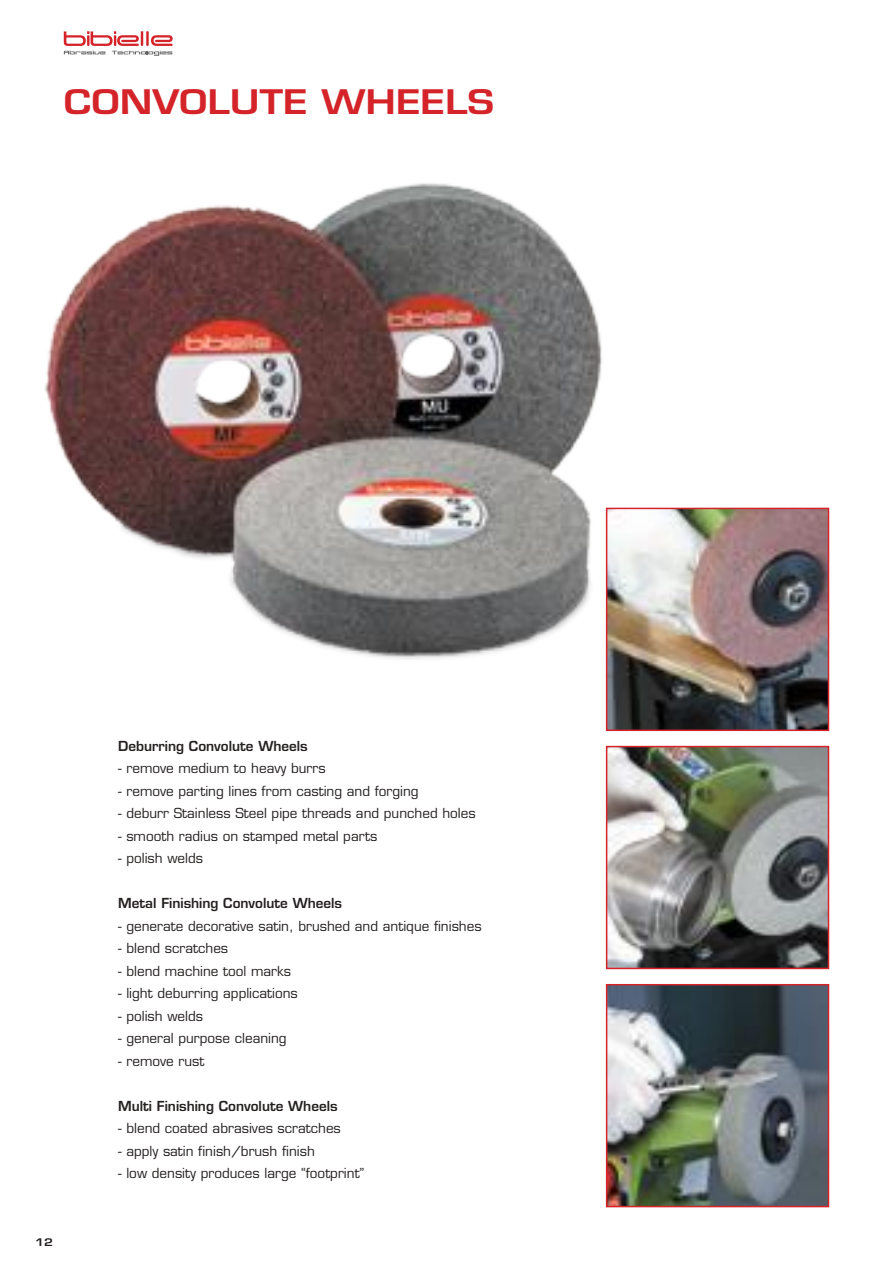
<style>
.page{position:relative;width:893px;height:1263px;background:#fff}
.page>*{position:absolute;margin:0;border:0;box-sizing:border-box;transform-origin:0 0}
.t1{font:600 33px "Eurostile";color:#d42429;scale:1.2 1}
.t2{font:13.5px "Eurostile";color:#241f1f}
.t3{font:600 13.5px "Eurostile";color:#241f1f}
.t4{font:600 10.2px "Eurostile";color:#241f1f;scale:1.25 1}
</style>
<div class="page">
<svg style="left:64px;top:31px;width:109px;height:25px"></svg>
<img style="left:45px;top:183px;width:609px;height:513px">
<img style="left:609px;top:987px;width:217px;height:217px">
<div style="left:606px;top:984px;width:223px;height:223px;border:2px solid #d42429"></div>
<img style="left:609px;top:749px;width:217px;height:217px">
<div style="left:606px;top:746px;width:223px;height:223px;border:2px solid #d42429"></div>
<img style="left:609px;top:511px;width:217px;height:217px">
<div style="left:606px;top:508px;width:223px;height:223px;border:2px solid #d42429"></div>
<h1 class="t1" style="left:64px;top:81px;width:360px">CONVOLUTE WHEELS</h1>
<p class="t4" style="left:35px;top:1235px;width:16px">12</p>
<p class="t3" style="left:118px;top:737px;width:191px">Deburring Convolute Wheels</p>
<p class="t2" style="left:118px;top:760px;width:209px">- remove medium to heavy burrs</p>
<p class="t2" style="left:118px;top:782px;width:302px">- remove parting lines from casting and forging</p>
<p class="t2" style="left:118px;top:805px;width:359px">- deburr Stainless Steel pipe threads and punched holes</p>
<p class="t2" style="left:118px;top:827px;width:261px">- smooth radius on stamped metal parts</p>
<p class="t2" style="left:118px;top:850px;width:86px">- polish welds</p>
<p class="t3" style="left:118px;top:895px;width:225px">Metal Finishing Convolute Wheels</p>
<p class="t2" style="left:118px;top:917px;width:365px">- generate decorative satin, brushed and antique finishes</p>
<p class="t2" style="left:118px;top:940px;width:111px">- blend scratches</p>
<p class="t2" style="left:118px;top:962px;width:174px">- blend machine tool marks</p>
<p class="t2" style="left:118px;top:985px;width:181px">- light deburring applications</p>
<p class="t2" style="left:118px;top:1007px;width:86px">- polish welds</p>
<p class="t2" style="left:118px;top:1030px;width:170px">- general purpose cleaning</p>
<p class="t2" style="left:118px;top:1052px;width:88px">- remove rust</p>
<p class="t3" style="left:118px;top:1097px;width:221px">Multi Finishing Convolute Wheels</p>
<p class="t2" style="left:118px;top:1120px;width:224px">- blend coated abrasives scratches</p>
<p class="t2" style="left:118px;top:1142px;width:198px">- apply satin finish/brush finish</p>
<p class="t2" style="left:118px;top:1165px;width:248px">- low density produces large “footprint”</p>
</div>
